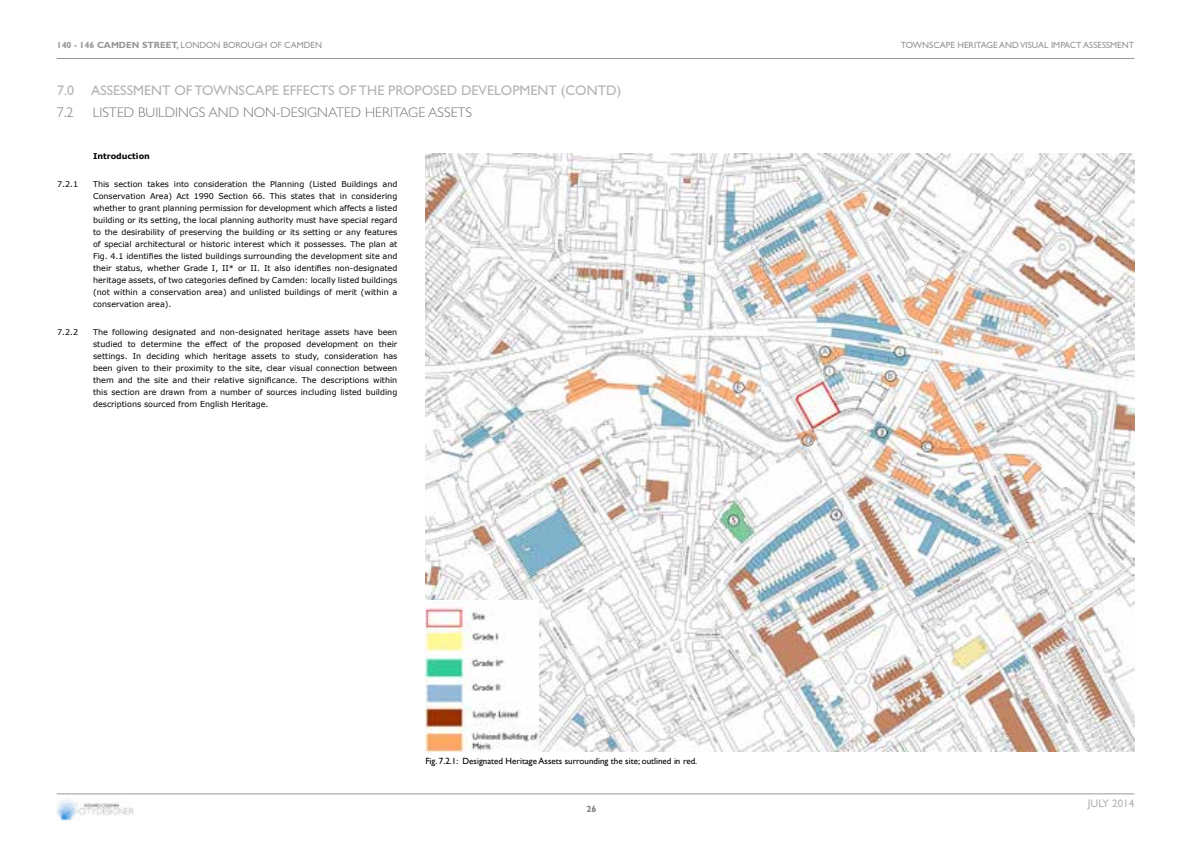
<style>
.page{position:relative;width:1191px;height:842px;background:#fff}
.page>*{position:absolute;margin:0;border:0;box-sizing:border-box;transform-origin:0 0}
.t1{font:14px "Gill Sans Std";color:#b1b4b6}
.t2{font:300 14px "Gill Sans Std";color:#77787b}
.t3{font:11px "Gill Sans Std";color:#b1b4b6}
.t4{font:9px "Gill Sans Std";color:#939598}
.t5{font:9px "Gill Sans";color:#000}
.t6{font:700 9px "Gill Sans Std";color:#7b7c7e}
.t7{font:8px/12px "Verdana";color:#000;text-align:justify}
.t8{font:700 8px "Verdana";color:#000}
.s1{font-weight:700}
</style>
<div class="page">
<hr style="left:57px;top:58px;width:1077px;height:1px;background:#999">
<img style="left:57px;top:799px;width:77px;height:21px">
<hr style="left:57px;top:794px;width:1077px;height:1px;background:#999">
<img style="left:425px;top:153px;width:709px;height:598px">
<img style="left:425px;top:600px;width:113px;height:151px">
<p class="t4" style="left:57px;top:40px;width:267px"><span class="s1">140 - 146 CAMDEN STREET,</span> LONDON BOROUGH OF CAMDEN</p>
<p class="t4" style="left:901px;top:40px;width:235px">TOWNSCAPE HERITAGE AND VISUAL IMPACT ASSESSMENT</p>
<h1 class="t1" style="left:57px;top:82px;width:565px">7.0 ASSESSMENT OF TOWNSCAPE EFFECTS OF THE PROPOSED DEVELOPMENT (CONTD)</h1>
<h1 class="t2" style="left:57px;top:105px;width:18px">7.2</h1>
<h1 class="t2" style="left:93px;top:105px;width:381px">LISTED BUILDINGS AND NON-DESIGNATED HERITAGE ASSETS</h1>
<p class="t8" style="left:93px;top:151px;width:58px">Introduction</p>
<p class="t7" style="left:57px;top:178px;width:23px">7.2.1</p>
<p class="t7" style="left:93px;top:178px;width:306px">This section takes into consideration the Planning (Listed Buildings and Conservation Area) Act 1990 Section 66. This states that in considering whether to grant planning permission for development which affects a listed building or its setting, the local planning authority must have special regard to the desirability of preserving the building or its setting or any features of special architectural or historic interest which it possesses. The plan at Fig. 4.1 identifies the listed buildings surrounding the development site and their status, whether Grade I, II* or II. It also identifies non-designated heritage assets, of two categories defined by Camden: locally listed buildings (not within a conservation area) and unlisted buildings of merit (within a conservation area).</p>
<p class="t7" style="left:57px;top:326px;width:23px">7.2.2</p>
<p class="t7" style="left:93px;top:326px;width:306px">The following designated and non-designated heritage assets have been studied to determine the effect of the proposed development on their settings. In deciding which heritage assets to study, consideration has been given to their proximity to the site, clear visual connection between them and the site and their relative significance. The descriptions within this section are drawn from a number of sources including listed building descriptions sourced from English Heritage.</p>
<p class="t5" style="left:425px;top:756px;width:273px">Fig. 7.2.1: Designated Heritage Assets surrounding the site; outlined in red.</p>
<p class="t6" style="left:586px;top:804px;width:11px">26</p>
<h2 class="t3" style="left:1087px;top:797px;width:48px">JULY 2014</h2>
</div>
